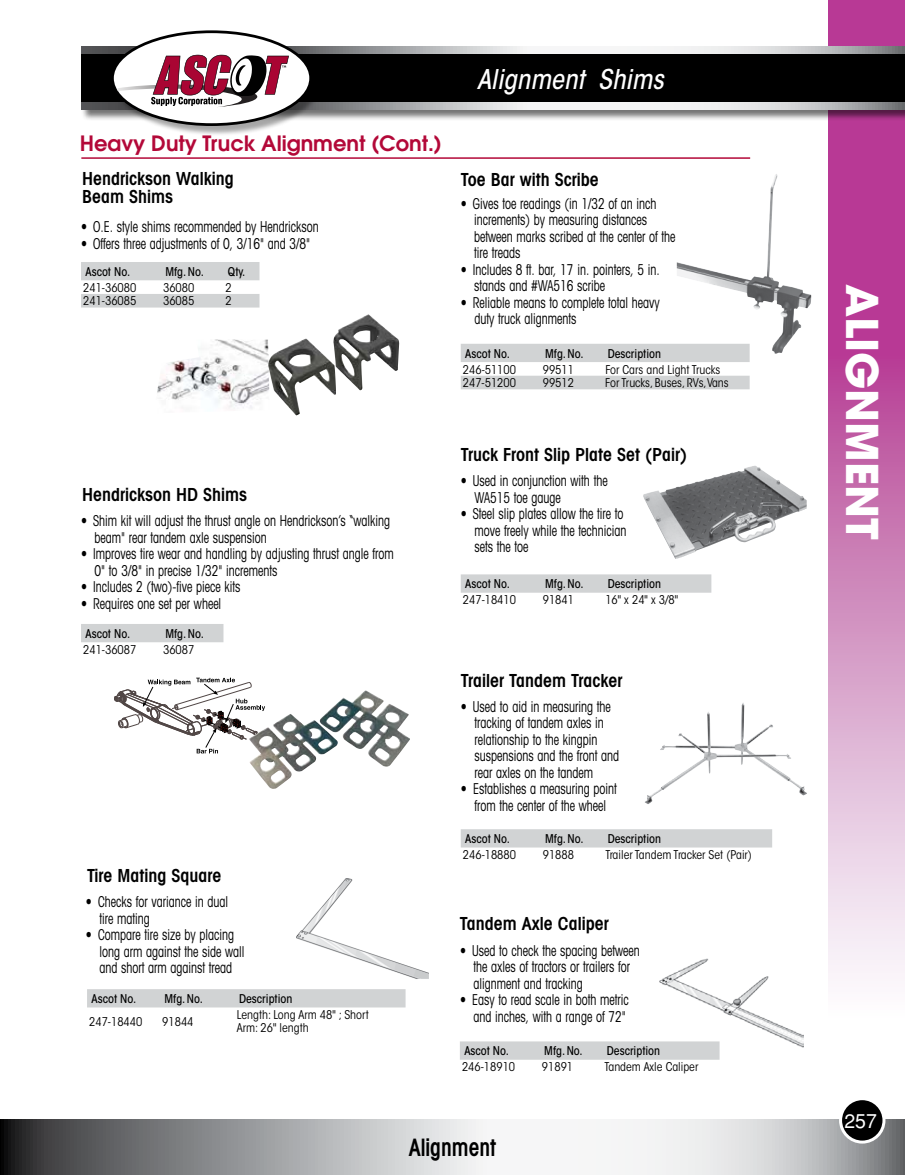
<style>
.page{position:relative;width:905px;height:1175px;background:#fff}
.page>*{position:absolute;margin:0;border:0;box-sizing:border-box;transform-origin:0 0}
.t1{font:43.5px "ITC Avant Garde MM 740 750";color:#fff}
.t2{font:27px "ITC Avant Garde MM Oblique 455 450";color:#fff}
.t3{font:600 condensed 24px "Avant Garde";color:#000;scale:.9 1}
.t4{font:600 21px "Avant Garde";color:#b30838}
.t5{font:19.5px "Helvetica";color:#fff}
.t6{font:600 condensed 18px/18px "Avant Garde";color:#000}
.t7{font:condensed 15px/16.5px "Avant Garde";color:#000;scale:.8 1}
.t8{font:12px/13.5px "ITC Avant Garde MM 325 450";color:#000}
.t9{font:12px "ITC Avant Garde MM 455 450";color:#000}
</style>
<div class="page">
<svg style="left:828px;top:0;width:76px;height:979px;background:#cd7fb8"></svg>
<svg style="left:0;top:1119px;width:904px;height:55px"></svg>
<div style="left:840px;top:1098px;width:43px;height:44px;background:#000;border-radius:50%"></div>
<div style="left:839px;top:1097px;width:46px;height:46px;border:3px solid #fff;border-radius:50%"></div>
<div style="left:82px;top:47px;width:822px;height:74px;background:#000;opacity:.55"></div>
<svg style="left:81px;top:46px;width:823px;height:63px"></svg>
<div style="left:81px;top:54px;width:823px;height:47px;background:#000"></div>
<div style="left:112px;top:32px;width:210px;height:105px;background:#000;opacity:.35"></div>
<div style="left:112px;top:32px;width:199px;height:93px;background:#fff;border-radius:50%"></div>
<div style="left:111px;top:30px;width:201px;height:96px;border:3px solid #000;border-radius:50%"></div>
<svg style="left:118px;top:55px;width:171px;height:52px"></svg>
<img style="left:659px;top:958px;width:144px;height:93px">
<img style="left:645px;top:705px;width:162px;height:99px">
<img style="left:676px;top:174px;width:135px;height:180px">
<svg style="left:460px;top:344px;width:289px;height:45px"></svg>
<div style="left:460px;top:574px;width:251px;height:18px;background:#d1d3d4"></div>
<div style="left:460px;top:829px;width:312px;height:18px;background:#d1d3d4"></div>
<div style="left:460px;top:1041px;width:259px;height:18px;background:#d1d3d4"></div>
<img style="left:643px;top:466px;width:163px;height:93px">
<img style="left:157px;top:340px;width:111px;height:69px">
<img style="left:334px;top:314px;width:65px;height:76px">
<img style="left:268px;top:338px;width:68px;height:77px">
<svg style="left:114px;top:677px;width:151px;height:76px"></svg>
<img style="left:249px;top:714px;width:70px;height:75px">
<img style="left:319px;top:690px;width:91px;height:76px">
<hr style="left:81px;top:157px;width:669px;height:2px;background:#b30838">
<div style="left:87px;top:989px;width:318px;height:18px;background:#d1d3d4"></div>
<img style="left:297px;top:878px;width:131px;height:101px">
<svg style="left:81px;top:262px;width:178px;height:45px"></svg>
<div style="left:81px;top:624px;width:142px;height:18px;background:#d1d3d4"></div>
<h3 class="t4" style="left:80px;top:130px;width:363px">Heavy Duty Truck Alignment (Cont.)</h3>
<p class="t6" style="left:82px;top:170px;width:153px">Hendrickson Walking<br>Beam Shims</p>
<p class="t7" style="left:81px;top:218px;width:299px">• O.E. style shims recommended by Hendrickson</p>
<p class="t7" style="left:81px;top:235px;width:288px">• Offers three adjustments of 0, 3/16" and 3/8"</p>
<p class="t9" style="left:86px;top:264px;width:46px">Ascot No.</p>
<p class="t9" style="left:165px;top:264px;width:40px">Mfg. No.</p>
<p class="t9" style="left:228px;top:264px;width:19px">Qty.</p>
<p class="t8" style="left:83px;top:281px;width:55px">241-36080</p>
<p class="t8" style="left:163px;top:281px;width:33px">36080</p>
<p class="t8" style="left:226px;top:281px;width:8px">2</p>
<p class="t8" style="left:83px;top:295px;width:55px">241-36085</p>
<p class="t8" style="left:163px;top:295px;width:33px">36085</p>
<p class="t8" style="left:225px;top:295px;width:8px">2</p>
<h2 class="t2" style="left:477px;top:61px;width:188px">Alignment Shims</h2>
<p class="t6" style="left:460px;top:170px;width:140px">Toe Bar with Scribe</p>
<p class="t7" style="left:474px;top:195px;width:253px;text-indent:-14px">• Gives toe readings (in 1/32 of an inch increments) by measuring distances between marks scribed at the center of the tire treads</p>
<p class="t7" style="left:474px;top:261px;width:233px;text-indent:-14px">• Includes 8 ft. bar, 17 in. pointers, 5 in. stands and #WA516 scribe</p>
<p class="t7" style="left:474px;top:294px;width:233px;text-indent:-14px">• Reliable means to complete total heavy duty truck alignments</p>
<p class="t9" style="left:465px;top:346px;width:46px">Ascot No.</p>
<p class="t9" style="left:545px;top:346px;width:40px">Mfg. No.</p>
<p class="t9" style="left:607px;top:346px;width:55px">Description</p>
<p class="t8" style="left:463px;top:363px;width:55px">246-51100</p>
<p class="t8" style="left:543px;top:363px;width:33px">99511</p>
<p class="t8" style="left:605px;top:363px;width:116px">For Cars and Light Trucks</p>
<p class="t8" style="left:463px;top:376px;width:55px">247-51200</p>
<p class="t8" style="left:543px;top:376px;width:33px">99512</p>
<p class="t8" style="left:605px;top:376px;width:125px">For Trucks, Buses, RVs,Vans</p>
<p class="t6" style="left:82px;top:485px;width:166px">Hendrickson HD Shims</p>
<p class="t7" style="left:95px;top:512px;width:371px;text-indent:-14px">• Shim kit will adjust the thrust angle on Hendrickson’s “walking beam" rear tandem axle suspension</p>
<p class="t7" style="left:95px;top:545px;width:375px;text-indent:-14px">• Improves tire wear and handling by adjusting thrust angle from<br>0" to 3/8" in precise 1/32" increments</p>
<p class="t7" style="left:81px;top:578px;width:201px">• Includes 2 (two)-five piece kits</p>
<p class="t7" style="left:81px;top:594px;width:177px">• Requires one set per wheel</p>
<p class="t9" style="left:86px;top:626px;width:46px">Ascot No.</p>
<p class="t9" style="left:165px;top:626px;width:40px">Mfg. No.</p>
<p class="t8" style="left:83px;top:643px;width:55px">241-36087</p>
<p class="t8" style="left:163px;top:643px;width:33px">36087</p>
<p class="t6" style="left:87px;top:866px;width:136px">Tire Mating Square</p>
<p class="t7" style="left:99px;top:893px;width:162px;text-indent:-13px">• Checks for variance in dual tire mating</p>
<p class="t7" style="left:99px;top:926px;width:183px;text-indent:-14px">• Compare tire size by placing long arm against the side wall and short arm against tread</p>
<p class="t9" style="left:92px;top:991px;width:46px">Ascot No.</p>
<p class="t9" style="left:164px;top:991px;width:40px">Mfg. No.</p>
<p class="t9" style="left:239px;top:991px;width:55px">Description</p>
<p class="t8" style="left:89px;top:1015px;width:55px">247-18440</p>
<p class="t8" style="left:162px;top:1015px;width:33px">91844</p>
<p class="t8" style="left:237px;top:1008px;width:134px">Length: Long Arm 48" ; Short<br>Arm: 26" length</p>
<p class="t6" style="left:460px;top:445px;width:228px">Truck Front Slip Plate Set (Pair)</p>
<p class="t7" style="left:474px;top:472px;width:168px;text-indent:-14px">• Used in conjunction with the<br>WA515 toe gauge</p>
<p class="t7" style="left:474px;top:505px;width:191px;text-indent:-14px">• Steel slip plates allow the tire to move freely while the technician sets the toe</p>
<p class="t9" style="left:465px;top:577px;width:46px">Ascot No.</p>
<p class="t9" style="left:545px;top:577px;width:40px">Mfg. No.</p>
<p class="t9" style="left:607px;top:577px;width:55px">Description</p>
<p class="t8" style="left:463px;top:593px;width:55px">247-18410</p>
<p class="t8" style="left:543px;top:593px;width:33px">91841</p>
<p class="t8" style="left:605px;top:593px;width:76px">16" x 24" x 3/8"</p>
<p class="t6" style="left:460px;top:671px;width:163px">Trailer Tandem Tracker</p>
<p class="t7" style="left:474px;top:698px;width:182px;text-indent:-14px">• Used to aid in measuring the tracking of tandem axles in relationship to the kingpin suspensions and the front and rear axles on the tandem</p>
<p class="t7" style="left:461px;top:780px;width:196px;text-align:center">• Establishes a measuring point from the center of the wheel</p>
<p class="t9" style="left:465px;top:831px;width:46px">Ascot No.</p>
<p class="t9" style="left:545px;top:831px;width:40px">Mfg. No.</p>
<p class="t9" style="left:607px;top:831px;width:55px">Description</p>
<p class="t8" style="left:463px;top:848px;width:55px">246-18880</p>
<p class="t8" style="left:543px;top:848px;width:33px">91888</p>
<p class="t8" style="left:605px;top:848px;width:149px">Trailer Tandem Tracker Set (Pair)</p>
<p class="t6" style="left:460px;top:914px;width:151px">Tandem Axle Caliper</p>
<p class="t7" style="left:473px;top:942px;width:209px;text-indent:-14px">• Used to check the spacing between the axles of tractors or trailers for alignment and tracking</p>
<p class="t7" style="left:460px;top:991px;width:212px;text-align:right">• Easy to read scale in both metric and inches, with a range of 72"</p>
<p class="t9" style="left:464px;top:1043px;width:46px">Ascot No.</p>
<p class="t9" style="left:544px;top:1043px;width:40px">Mfg. No.</p>
<p class="t9" style="left:606px;top:1043px;width:55px">Description</p>
<p class="t8" style="left:462px;top:1060px;width:55px">246-18910</p>
<p class="t8" style="left:542px;top:1060px;width:33px">91891</p>
<p class="t8" style="left:604px;top:1060px;width:95px">Tandem Axle Caliper</p>
<h3 class="t3" style="left:408px;top:1132px;width:99px">Alignment</h3>
<h1 class="t1" style="left:887px;top:283px;width:257px;rotate:90deg">ALIGNMENT</h1>
<h3 class="t5" style="left:844px;top:1109px;width:34px">257</h3>
</div>
